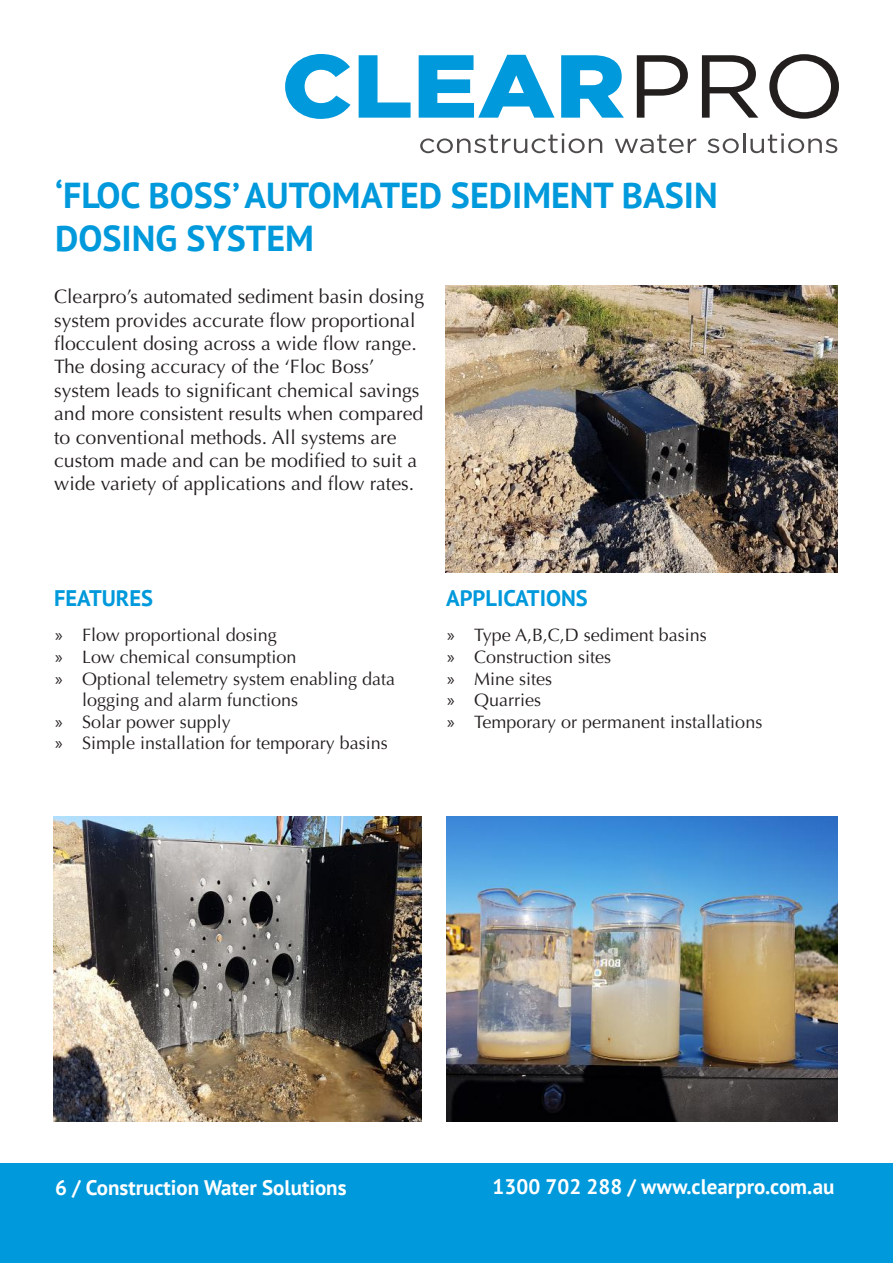
<style>
.page{position:relative;width:893px;height:1263px;background:#fff}
.page>*{position:absolute;margin:0;border:0;box-sizing:border-box;transform-origin:0 0}
.t1{font:700 36px/43.2px "PT Sans";color:#0099db}
.t2{font:700 22.5px "PT Sans";color:#0099db}
.t3{font:700 21px "PT Sans";color:#fff}
.t4{font:19.5px/23.4px "Optima";color:#241f1f}
.t5{font:18px/21.6px "Optima";color:#241f1f}
.s1{font-family:"Myriad Pro"}
</style>
<div class="page">
<svg style="left:285px;top:54px;width:65px;height:65px"></svg>
<svg style="left:359px;top:55px;width:52px;height:63px"></svg>
<svg style="left:419px;top:55px;width:135px;height:63px"></svg>
<svg style="left:561px;top:55px;width:63px;height:63px"></svg>
<svg style="left:637px;top:55px;width:51px;height:63px"></svg>
<svg style="left:702px;top:55px;width:56px;height:63px"></svg>
<svg style="left:769px;top:54px;width:70px;height:65px"></svg>
<svg style="left:420px;top:133px;width:182px;height:20px"></svg>
<svg style="left:615px;top:135px;width:81px;height:18px"></svg>
<svg style="left:707px;top:138px;width:32px;height:15px"></svg>
<hr style="left:743px;top:133px;width:2px;height:20px;background:#4e4b4c">
<svg style="left:750px;top:133px;width:87px;height:20px"></svg>
<div style="left:0;top:1163px;width:892px;height:100px;background:#0099db"></div>
<img style="left:446px;top:816px;width:392px;height:306px">
<img style="left:445px;top:285px;width:393px;height:287px">
<img style="left:53px;top:816px;width:368px;height:306px">
<h1 class="t1" style="left:55px;top:173px;width:664px">‘FLOC BOSS’ AUTOMATED SEDIMENT BASIN<br>DOSING SYSTEM</h1>
<p class="t4" style="left:54px;top:285px;width:371px">Clearpro’s automated sediment basin dosing system provides accurate flow proportional flocculent dosing across a wide flow range.<br>The dosing accuracy of the ‘Floc Boss’ system leads to significant chemical savings and more consistent results when compared to conventional methods. All systems are custom made and can be modified to suit a wide variety of applications and flow rates.</p>
<p class="t2" style="left:54px;top:583px;width:101px">FEATURES</p>
<p class="t2" style="left:446px;top:583px;width:143px">APPLICATIONS</p>
<p class="t5" style="left:55px;top:625px;width:223px"><span class="s1">»</span> Flow proportional dosing</p>
<p class="t5" style="left:55px;top:646px;width:243px"><span class="s1">»</span> Low chemical consumption</p>
<p class="t5" style="left:55px;top:668px;width:342px"><span class="s1">»</span> Optional telemetry system enabling data</p>
<p class="t5" style="left:82px;top:689px;width:218px">logging and alarm functions</p>
<p class="t5" style="left:55px;top:711px;width:177px"><span class="s1">»</span> Solar power supply</p>
<p class="t5" style="left:55px;top:733px;width:334px"><span class="s1">»</span> Simple installation for temporary basins</p>
<p class="t5" style="left:447px;top:625px;width:317px"><span class="s1">»</span> Type A,B,C,D sediment basins<br><span class="s1">»</span> Construction sites<br><span class="s1">»</span> Mine sites<br><span class="s1">»</span> Quarries<br><span class="s1">»</span> Temporary or permanent installations</p>
<p class="t3" style="left:55px;top:1174px;width:293px">6 / Construction Water Solutions</p>
<p class="t3" style="left:493px;top:1173px;width:343px">1300 702 288 / www.clearpro.com.au</p>
</div>
